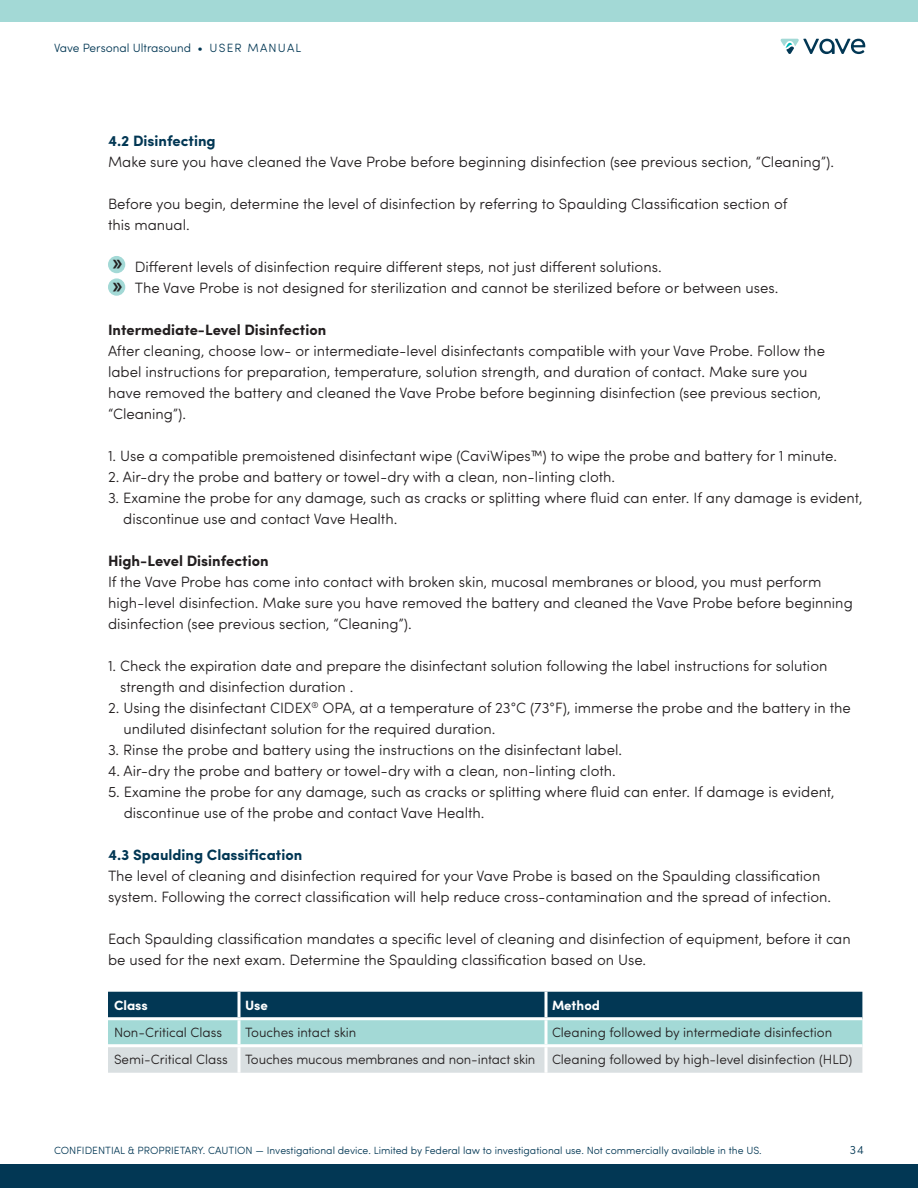
<style>
.page{position:relative;width:918px;height:1188px;background:#fff}
.page>*{position:absolute;margin:0;border:0;box-sizing:border-box;transform-origin:0 0}
.t1{font:700 21px "Sofia Pro";color:#231f20}
.level_1_copy{font:300 15px/21px "Sofia Pro Soft";color:#231f20}
.level_1_copy-2{font:700 15px "Sofia Pro";color:#231f20}
.section_header_-_nav{font:700 15px "Sofia Pro";color:#023754}
.level_1_copy-3{font:300 13.5px "Sofia Pro Soft";color:#231f20}
.level_1_copy-4{font:700 13.5px "Sofia Pro";color:#fff}
.t2{font:300 12px "Sofia Pro Soft";color:#023754}
.t3{font:300 10.5px "Sofia Pro Soft";color:#023754}
</style>
<div class="page">
<div style="left:0;top:0;width:918px;height:22px;background:#a3d9d6"></div>
<svg style="left:780px;top:39px;width:85px;height:15px"></svg>
<div style="left:0;top:1164px;width:918px;height:24px;background:#023754"></div>
<div style="left:108px;top:256px;width:17px;height:17px;background:#a3d9d6;border-radius:50%"></div>
<div style="left:108px;top:278px;width:17px;height:18px;background:#a3d9d6;border-radius:50%"></div>
<svg style="left:108px;top:992px;width:754px;height:81px;background:#80a5ae"></svg>
<hr style="left:238px;top:992px;width:3px;height:25px;background:#fff">
<svg style="left:544px;top:992px;width:4px;height:25px"></svg>
<hr style="left:108px;top:1017px;width:131px;height:3px;background:#fff">
<hr style="left:239px;top:1017px;width:307px;height:3px;background:#fff">
<hr style="left:238px;top:1020px;width:3px;height:24px;background:#fff">
<hr style="left:546px;top:1017px;width:316px;height:3px;background:#fff">
<svg style="left:544px;top:1020px;width:4px;height:24px"></svg>
<hr style="left:108px;top:1044px;width:131px;height:3px;background:#fff">
<hr style="left:239px;top:1044px;width:307px;height:3px;background:#fff">
<hr style="left:238px;top:1047px;width:3px;height:26px;background:#fff">
<hr style="left:546px;top:1044px;width:316px;height:3px;background:#fff">
<svg style="left:544px;top:1047px;width:4px;height:26px"></svg>
<p class="t2" style="left:54px;top:40px;width:249px">Vave Personal Ultrasound • USER MANUAL</p>
<p class="section_header_-_nav" style="left:108px;top:129px;width:109px">4.2 Disinfecting</p>
<p class="level_1_copy" style="left:108px;top:150px;width:728px">Make sure you have cleaned the Vave Probe before beginning disinfection (see previous section, “Cleaning”).</p>
<p class="level_1_copy" style="left:108px;top:192px;width:681px">Before you begin, determine the level of disinfection by referring to Spaulding Classification section of this manual.</p>
<p class="t1" style="left:112px;top:246px;width:12px">»</p>
<p class="level_1_copy" style="left:135px;top:255px;width:528px">Different levels of disinfection require different steps, not just different solutions.</p>
<p class="t1" style="left:112px;top:269px;width:12px">»</p>
<p class="level_1_copy" style="left:135px;top:276px;width:645px">The Vave Probe is not designed for sterilization and cannot be sterilized before or between uses.</p>
<p class="level_1_copy-2" style="left:108px;top:318px;width:220px">Intermediate-Level Disinfection</p>
<p class="level_1_copy" style="left:108px;top:339px;width:718px">After cleaning, choose low- or intermediate-level disinfectants compatible with your Vave Probe. Follow the label instructions for preparation, temperature, solution strength, and duration of contact. Make sure you have removed the battery and cleaned the Vave Probe before beginning disinfection (see previous section, “Cleaning”).</p>
<p class="level_1_copy" style="left:108px;top:444px;width:731px">1. Use a compatible premoistened disinfectant wipe (CaviWipes™) to wipe the probe and battery for 1 minute.</p>
<p class="level_1_copy" style="left:108px;top:465px;width:509px">2. Air-dry the probe and battery or towel-dry with a clean, non-linting cloth.</p>
<p class="level_1_copy" style="left:123px;top:486px;width:741px;text-indent:-15px">3. Examine the probe for any damage, such as cracks or splitting where fluid can enter. If any damage is evident, discontinue use and contact Vave Health.</p>
<p class="level_1_copy-2" style="left:108px;top:549px;width:162px">High-Level Disinfection</p>
<p class="level_1_copy" style="left:108px;top:570px;width:746px">If the Vave Probe has come into contact with broken skin, mucosal membranes or blood, you must perform high-level disinfection. Make sure you have removed the battery and cleaned the Vave Probe before beginning disinfection (see previous section, “Cleaning”).</p>
<p class="level_1_copy" style="left:120px;top:654px;width:709px;text-indent:-12px">1. Check the expiration date and prepare the disinfectant solution following the label instructions for solution strength and disinfection duration .</p>
<p class="level_1_copy" style="left:123px;top:696px;width:729px;text-indent:-15px">2. Using the disinfectant CIDEX<sup>®</sup> OPA, at a temperature of 23°C (73°F), immerse the probe and the battery in the undiluted disinfectant solution for the required duration.</p>
<p class="level_1_copy" style="left:108px;top:738px;width:516px">3. Rinse the probe and battery using the instructions on the disinfectant label.</p>
<p class="level_1_copy" style="left:108px;top:759px;width:509px">4. Air-dry the probe and battery or towel-dry with a clean, non-linting cloth.</p>
<p class="level_1_copy" style="left:124px;top:780px;width:712px;text-indent:-16px">5. Examine the probe for any damage, such as cracks or splitting where fluid can enter. If damage is evident, discontinue use of the probe and contact Vave Health.</p>
<p class="section_header_-_nav" style="left:108px;top:843px;width:196px">4.3 Spaulding Classification</p>
<p class="level_1_copy" style="left:108px;top:864px;width:725px">The level of cleaning and disinfection required for your Vave Probe is based on the Spaulding classification system. Following the correct classification will help reduce cross-contamination and the spread of infection.</p>
<p class="level_1_copy" style="left:108px;top:927px;width:744px">Each Spaulding classification mandates a specific level of cleaning and disinfection of equipment, before it can be used for the next exam. Determine the Spaulding classification based on Use.</p>
<p class="level_1_copy-4" style="left:114px;top:995px;width:35px">Class</p>
<p class="level_1_copy-4" style="left:245px;top:995px;width:24px">Use</p>
<p class="level_1_copy-4" style="left:552px;top:995px;width:49px">Method</p>
<p class="level_1_copy-3" style="left:114px;top:1024px;width:110px">Non-Critical Class</p>
<p class="level_1_copy-3" style="left:245px;top:1024px;width:113px">Touches intact skin</p>
<p class="level_1_copy-3" style="left:552px;top:1024px;width:282px">Cleaning followed by intermediate disinfection</p>
<p class="level_1_copy-3" style="left:114px;top:1051px;width:115px">Semi-Critical Class</p>
<p class="level_1_copy-3" style="left:245px;top:1051px;width:292px">Touches mucous membranes and non-intact skin</p>
<p class="level_1_copy-3" style="left:552px;top:1051px;width:302px">Cleaning followed by high-level disinfection (HLD)</p>
<p class="t3" style="left:54px;top:1143px;width:709px">CONFIDENTIAL &amp; PROPRIETARY. CAUTION — Investigational device. Limited by Federal law to investigational use. Not commercially available in the US.</p>
<p class="t2" style="left:850px;top:1141px;width:16px">34</p>
</div>
